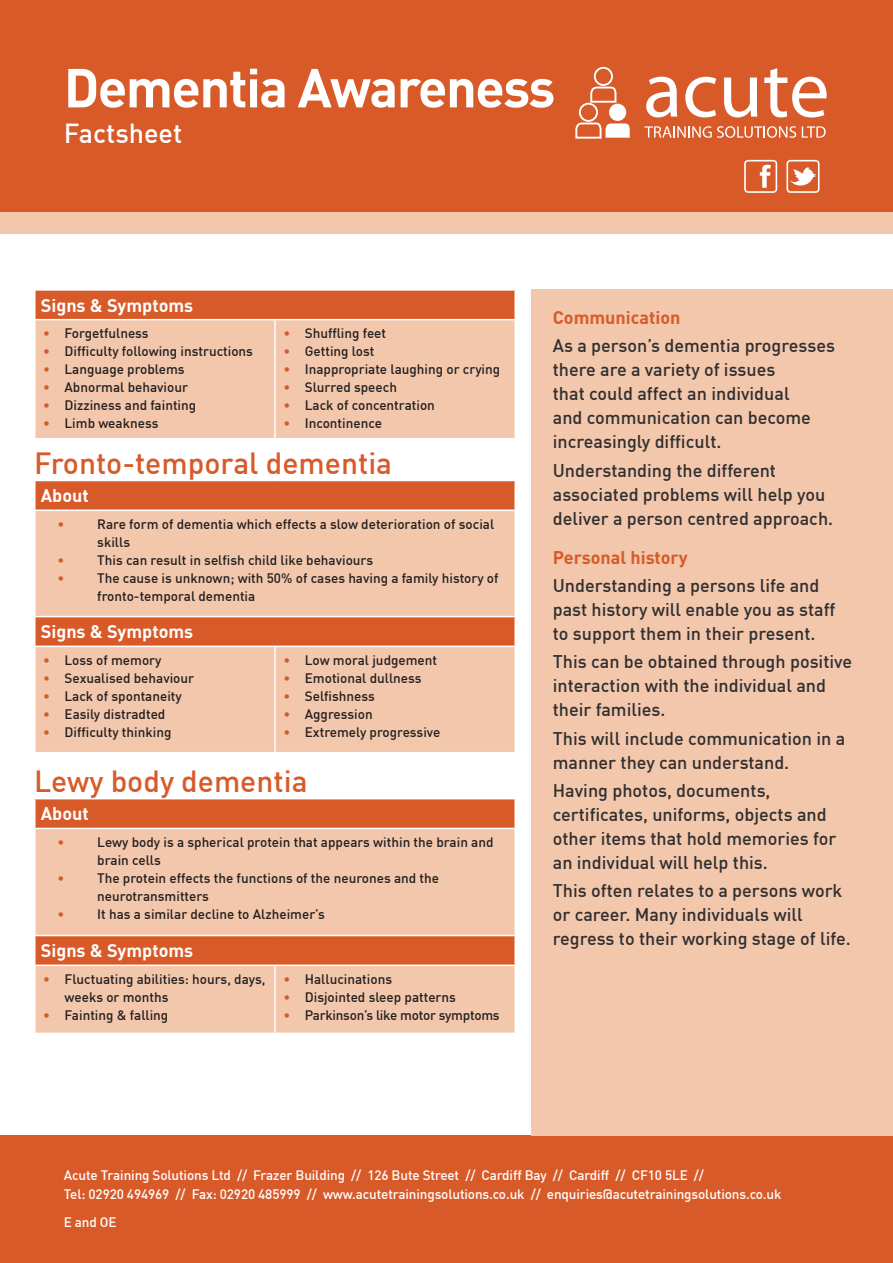
<style>
.page{position:relative;width:893px;height:1263px;background:#fff}
.page>*{position:absolute;margin:0;border:0;box-sizing:border-box;transform-origin:0 0}
.t1{font:700 54px "DIN";letter-spacing:-.03em;color:#fff}
.t2{font:500 30px "DIN";color:#d85a29}
.t3{font:500 27px "DIN";color:#fff}
.t4{font:500 18px/24px "DIN";color:#312f30}
.t5{font:700 18px "DIN";color:#fff}
.t6{font:700 18px "DIN";color:#d85a29}
.t7{font:500 13.5px/18px "DIN";color:#231f20}
.t8{font:500 13.5px/19.5px "DIN";letter-spacing:-.01em;color:#fff}
.t9{font:500 13.5px "DIN";letter-spacing:-.02em;color:#231f20}
.t10{font:500 13.5px "DIN";color:#d85a29}
.s1{color:#d85a29}
</style>
<div class="page">
<div style="left:0;top:1135px;width:893px;height:128px;background:#d85a29"></div>
<div style="left:0;top:0;width:893px;height:213px;background:#d85a29"></div>
<svg style="left:646px;top:77px;width:31px;height:40px"></svg>
<svg style="left:685px;top:77px;width:31px;height:40px"></svg>
<svg style="left:724px;top:78px;width:33px;height:39px"></svg>
<svg style="left:764px;top:68px;width:63px;height:49px"></svg>
<svg style="left:644px;top:126px;width:152px;height:12px"></svg>
<svg style="left:802px;top:126px;width:24px;height:12px"></svg>
<div style="left:609px;top:104px;width:17px;height:17px;background:#fff;border-radius:50%"></div>
<svg style="left:575px;top:122px;width:55px;height:17px"></svg>
<div style="left:579px;top:103px;width:19px;height:19px;border:2px solid #fff;border-radius:50%"></div>
<svg style="left:589px;top:86px;width:28px;height:18px"></svg>
<div style="left:594px;top:67px;width:19px;height:19px;border:2px solid #fff;border-radius:50%"></div>
<div style="left:0;top:213px;width:893px;height:21px;background:#f2c7ac"></div>
<svg style="left:744px;top:160px;width:33px;height:33px"></svg>
<svg style="left:786px;top:160px;width:33px;height:33px"></svg>
<div style="left:531px;top:289px;width:362px;height:846px;background:#f2c7ac"></div>
<div style="left:35px;top:290px;width:480px;height:30px;background:#d85a29"></div>
<div style="left:36px;top:320px;width:478px;height:118px;background:#f2c7ac"></div>
<hr style="left:34px;top:289px;width:241px;height:2px;background:#fff">
<hr style="left:34px;top:291px;width:2px;height:28px;background:#fff">
<hr style="left:275px;top:289px;width:241px;height:2px;background:#fff">
<hr style="left:514px;top:291px;width:2px;height:28px;background:#fff">
<hr style="left:34px;top:319px;width:241px;height:1px;background:#fff">
<hr style="left:275px;top:319px;width:241px;height:1px;background:#fff">
<hr style="left:274px;top:320px;width:2px;height:118px;background:#fff">
<div style="left:36px;top:481px;width:478px;height:28px;background:#d85a29"></div>
<svg style="left:36px;top:511px;width:478px;height:241px;background:#eeba9c"></svg>
<hr style="left:34px;top:616px;width:241px;height:1px;background:#fff">
<hr style="left:275px;top:616px;width:241px;height:1px;background:#fff">
<hr style="left:34px;top:646px;width:241px;height:1px;background:#fff">
<hr style="left:275px;top:646px;width:241px;height:1px;background:#fff">
<hr style="left:274px;top:647px;width:2px;height:105px;background:#fff">
<div style="left:36px;top:799px;width:478px;height:29px;background:#d85a29"></div>
<svg style="left:36px;top:829px;width:478px;height:203px;background:#eeb89a"></svg>
<hr style="left:34px;top:935px;width:241px;height:1px;background:#fff">
<hr style="left:275px;top:935px;width:241px;height:1px;background:#fff">
<hr style="left:34px;top:964px;width:241px;height:2px;background:#fff">
<hr style="left:275px;top:964px;width:241px;height:2px;background:#fff">
<hr style="left:274px;top:966px;width:2px;height:66px;background:#fff">
<h1 class="t1" style="left:64px;top:53px;width:493px">Dementia Awareness</h1>
<h3 class="t3" style="left:64px;top:116px;width:120px">Factsheet</h3>
<h3 class="t5" style="left:41px;top:293px;width:154px">Signs &amp; Symptoms</h3>
<p class="t7" style="left:43px;top:324px;width:107px"><span class="s1">•</span> Forgetfulness</p>
<p class="t7" style="left:43px;top:342px;width:211px"><span class="s1">•</span> Difficulty following instructions</p>
<p class="t7" style="left:43px;top:360px;width:143px"><span class="s1">•</span> Language problems</p>
<p class="t7" style="left:43px;top:378px;width:146px"><span class="s1">•</span> Abnormal behaviour</p>
<p class="t7" style="left:43px;top:396px;width:155px"><span class="s1">•</span> Dizziness and fainting</p>
<p class="t7" style="left:43px;top:414px;width:117px"><span class="s1">•</span> Limb weakness</p>
<p class="t7" style="left:284px;top:324px;width:104px"><span class="s1">•</span> Shuffling feet</p>
<p class="t7" style="left:284px;top:342px;width:92px"><span class="s1">•</span> Getting lost</p>
<p class="t7" style="left:284px;top:360px;width:218px"><span class="s1">•</span> Inappropriate laughing or crying</p>
<p class="t7" style="left:284px;top:378px;width:115px"><span class="s1">•</span> Slurred speech</p>
<p class="t7" style="left:284px;top:396px;width:153px"><span class="s1">•</span> Lack of concentration</p>
<p class="t7" style="left:284px;top:414px;width:100px"><span class="s1">•</span> Incontinence</p>
<h2 class="t2" style="left:34px;top:444px;width:360px">Fronto-temporal dementia</h2>
<h3 class="t5" style="left:41px;top:484px;width:49px">About</h3>
<p class="t10" style="left:58px;top:515px;width:8px">•</p>
<p class="t7" style="left:97px;top:515px;width:398px">Rare form of dementia which effects a slow deterioration of social skills</p>
<p class="t10" style="left:58px;top:551px;width:8px">•</p>
<p class="t7" style="left:97px;top:551px;width:277px">This can result in selfish child like behaviours</p>
<p class="t10" style="left:58px;top:569px;width:8px">•</p>
<p class="t7" style="left:97px;top:569px;width:403px">The cause is unknown; with 50% of cases having a family history of fronto-temporal dementia</p>
<h3 class="t5" style="left:41px;top:620px;width:154px">Signs &amp; Symptoms</h3>
<p class="t7" style="left:43px;top:651px;width:120px"><span class="s1">•</span> Loss of memory</p>
<p class="t7" style="left:43px;top:669px;width:152px"><span class="s1">•</span> Sexualised behaviour</p>
<p class="t7" style="left:43px;top:687px;width:140px"><span class="s1">•</span> Lack of spontaneity</p>
<p class="t7" style="left:43px;top:705px;width:124px"><span class="s1">•</span> Easily distradted</p>
<p class="t7" style="left:43px;top:723px;width:130px"><span class="s1">•</span> Difficulty thinking</p>
<p class="t7" style="left:284px;top:651px;width:155px"><span class="s1">•</span> Low moral judgement</p>
<p class="t7" style="left:284px;top:669px;width:140px"><span class="s1">•</span> Emotional dullness</p>
<p class="t7" style="left:284px;top:687px;width:93px"><span class="s1">•</span> Selfishness</p>
<p class="t7" style="left:284px;top:705px;width:91px"><span class="s1">•</span> Aggression</p>
<p class="t7" style="left:284px;top:723px;width:158px"><span class="s1">•</span> Extremely progressive</p>
<h2 class="t2" style="left:34px;top:762px;width:275px">Lewy body dementia</h2>
<h3 class="t5" style="left:41px;top:802px;width:49px">About</h3>
<p class="t10" style="left:58px;top:834px;width:8px">•</p>
<p class="t7" style="left:97px;top:833px;width:398px">Lewy body is a spherical protein that appears within the brain and brain cells</p>
<p class="t10" style="left:58px;top:870px;width:8px">•</p>
<p class="t7" style="left:97px;top:869px;width:343px">The protein effects the functions of the neurones and the neurotransmitters</p>
<p class="t10" style="left:58px;top:906px;width:8px">•</p>
<p class="t7" style="left:97px;top:905px;width:229px">It has a similar decline to Alzheimer’s</p>
<h3 class="t5" style="left:41px;top:939px;width:154px">Signs &amp; Symptoms</h3>
<p class="t7" style="left:65px;top:970px;width:203px;text-indent:-21px"><span class="s1">•</span> Fluctuating abilities: hours, days, weeks or months</p>
<p class="t7" style="left:43px;top:1006px;width:127px"><span class="s1">•</span> Fainting &amp; falling</p>
<p class="t7" style="left:284px;top:970px;width:110px"><span class="s1">•</span> Hallucinations</p>
<p class="t7" style="left:284px;top:988px;width:174px"><span class="s1">•</span> Disjointed sleep patterns</p>
<p class="t9" style="left:284px;top:1006px;width:218px"><span class="s1">•</span> Parkinson’s like motor symptoms</p>
<h3 class="t6" style="left:553px;top:306px;width:129px">Communication</h3>
<h3 class="t4" style="left:553px;top:333px;width:284px">As a person’s dementia progresses there are a variety of issues<br>that could affect an individual<br>and communication can become increasingly difficult.</h3>
<h3 class="t4" style="left:553px;top:457px;width:282px">Understanding the different associated problems will help you deliver a person centred approach.</h3>
<h3 class="t6" style="left:553px;top:546px;width:136px">Personal history</h3>
<h3 class="t4" style="left:553px;top:573px;width:284px">Understanding a persons life and past history will enable you as staff to support them in their present.</h3>
<h3 class="t4" style="left:553px;top:649px;width:301px">This can be obtained through positive interaction with the individual and their families.</h3>
<h3 class="t4" style="left:553px;top:725px;width:294px">This will include communication in a manner they can understand.</h3>
<h3 class="t4" style="left:553px;top:778px;width:285px">Having photos, documents, certificates, uniforms, objects and other items that hold memories for an individual will help this.</h3>
<h3 class="t4" style="left:553px;top:878px;width:300px">This often relates to a persons work or career. Many individuals will regress to their working stage of life.</h3>
<p class="t8" style="left:64px;top:1164px;width:719px">Acute Training Solutions Ltd // Frazer Building // 126 Bute Street // Cardiff Bay // Cardiff // CF10 5LE //<br>Tel: 02920 494969 // Fax: 02920 485999 // www.acutetrainingsolutions.co.uk // enquiries@acutetrainingsolutions.co.uk</p>
<p class="t8" style="left:64px;top:1212px;width:54px">E and OE</p>
</div>
